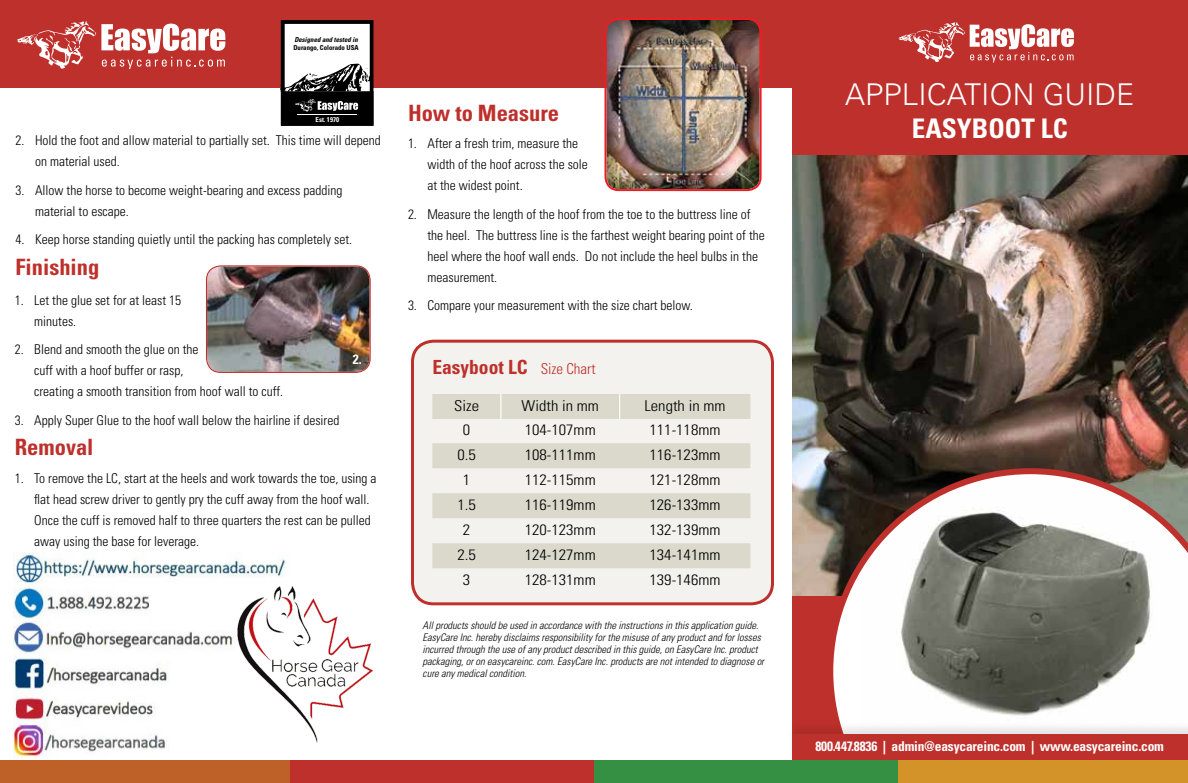
<style>
.page{position:relative;width:1188px;height:783px;background:#fff}
.page>*{position:absolute;margin:0;border:0;box-sizing:border-box;transform-origin:0 0}
.t1{font:300 30px "Univers LT Std";color:#fff}
.t2{font:700 condensed 27px "Univers LT Std";color:#fff}
.t3{font:700 condensed 22.5px "Univers LT Std";color:#be302b}
.t4{font:700 condensed 19.5px "Univers LT Std";color:#be302b}
.t5{font:300 condensed 15px "Univers LT Std";color:#000;scale:1.11 1}
.t6{font:300 condensed 13.5px/21px "Univers LT Std";color:#000}
.t7{font:700 condensed 13.5px "Univers LT Std";letter-spacing:-.015em;color:#fff}
.t8{font:italic 300 condensed 10.5px/12px "Univers";color:#000}
.t9{font:italic 700 condensed 6.9px "Univers LT Std";color:#000}
.t10{font:700 condensed 6.9px "Univers LT Std";color:#000}
.t11{font:700 condensed 6.9px "Univers LT Std";color:#fff}
.s1{font-weight:300;font-size:15px}
</style>
<div class="page">
<img style="left:792px;top:155px;width:396px;height:442px">
<div style="left:0;top:0;width:1188px;height:87px;background:#be302b"></div>
<div style="left:792px;top:46px;width:396px;height:109px;background:#be302b"></div>
<div style="left:792px;top:597px;width:396px;height:186px;background:#be302b"></div>
<img style="left:207px;top:267px;width:163px;height:105px">
<div style="left:206px;top:265px;width:165px;height:108px;border:1px solid #be302b;border-radius:14px"></div>
<div style="left:412px;top:341px;width:360px;height:263px;background:#f3f2ee;border-radius:21px"></div>
<div style="left:411px;top:340px;width:363px;height:265px;border:3px solid #be302b;border-radius:21px"></div>
<svg style="left:432px;top:394px;width:318px;height:174px;fill:#dad9cc"></svg>
<svg style="left:500px;top:394px;width:1px;height:25px"></svg>
<svg style="left:619px;top:394px;width:1px;height:25px"></svg>
<svg style="left:827px;top:468px;width:361px;height:253px"></svg>
<div style="left:787px;top:721px;width:401px;height:62px;background:#000;opacity:.1"></div>
<div style="left:792px;top:735px;width:396px;height:48px;background:#be302b"></div>
<div style="left:0;top:761px;width:290px;height:22px;background:#bd6128"></div>
<div style="left:290px;top:761px;width:305px;height:22px;background:#be302b"></div>
<div style="left:595px;top:761px;width:303px;height:22px;background:#369044"></div>
<div style="left:898px;top:761px;width:290px;height:22px;background:#d49329"></div>
<svg style="left:17px;top:21px;width:208px;height:48px"></svg>
<svg style="left:898px;top:22px;width:176px;height:40px"></svg>
<svg style="left:281px;top:20px;width:93px;height:106px"></svg>
<img style="left:607px;top:21px;width:152px;height:167px">
<div style="left:604px;top:18px;width:158px;height:173px;border:2px solid #ed1d24;border-radius:13px"></div>
<div style="left:348px;top:350px;width:18px;height:18px;background:#000;opacity:.75"></div>
<img style="left:13px;top:552px;width:275px;height:206px">
<img style="left:214px;top:575px;width:159px;height:178px">
<p class="t9" style="left:294px;top:35px;width:65px">Designed and tested in</p>
<p class="t10" style="left:293px;top:44px;width:67px">Durango, Colorado USA</p>
<p class="t11" style="left:316px;top:116px;width:25px">Est. 1970</p>
<p class="t6" style="left:35px;top:130px;width:347px;text-indent:-19px">2. Hold the foot and allow material to partially set. This time will depend on material used.</p>
<p class="t6" style="left:35px;top:180px;width:309px;text-indent:-19px">3. Allow the horse to become weight-bearing and excess padding material to escape.</p>
<p class="t6" style="left:16px;top:229px;width:338px">4. Keep horse standing quietly until the packing has completely set.</p>
<h3 class="t3" style="left:16px;top:253px;width:85px">Finishing</h3>
<p class="t6" style="left:34px;top:289px;width:148px;text-indent:-19px">1. Let the glue set for at least 15 minutes.</p>
<p class="t6" style="left:34px;top:339px;width:250px;text-indent:-19px">2. Blend and smooth the glue on the<br>cuff with a hoof buffer or rasp,<br>creating a smooth transition from hoof wall to cuff.</p>
<p class="t6" style="left:15px;top:409px;width:326px">3. Apply Super Glue to the hoof wall below the hairline if desired</p>
<h3 class="t3" style="left:15px;top:434px;width:80px">Removal</h3>
<p class="t6" style="left:34px;top:468px;width:344px;text-indent:-19px">1. To remove the LC, start at the heels and work towards the toe, using a flat head screw driver to gently pry the cuff away from the hoof wall.<br>Once the cuff is removed half to three quarters the rest can be pulled away using the base for leverage.</p>
<p class="t7" style="left:353px;top:351px;width:10px">2.</p>
<h3 class="t3" style="left:408px;top:99px;width:153px">How to Measure</h3>
<p class="t6" style="left:427px;top:133px;width:162px;text-indent:-19px">1. After a fresh trim, measure the width of the hoof across the sole at the widest point.</p>
<p class="t6" style="left:427px;top:204px;width:339px;text-indent:-19px">2. Measure the length of the hoof from the toe to the buttress line of the heel. The buttress line is the farthest weight bearing point of the heel where the hoof wall ends. Do not include the heel bulbs in the measurement.</p>
<p class="t6" style="left:408px;top:295px;width:286px">3. Compare your measurement with the size chart below.</p>
<h3 class="t4" style="left:432px;top:355px;width:165px">Easyboot LC <span class="s1">Size Chart</span></h3>
<p class="t5" style="left:454px;top:397px;width:24px">Size</p>
<p class="t5" style="left:522px;top:397px;width:71px">Width in mm</p>
<p class="t5" style="left:645px;top:397px;width:74px">Length in mm</p>
<p class="t5" style="left:463px;top:421px;width:8px">0</p>
<p class="t5" style="left:525px;top:421px;width:65px">104-107mm</p>
<p class="t5" style="left:650px;top:421px;width:65px">111-118mm</p>
<p class="t5" style="left:457px;top:446px;width:18px">0.5</p>
<p class="t5" style="left:525px;top:446px;width:65px">108-111mm</p>
<p class="t5" style="left:650px;top:446px;width:65px">116-123mm</p>
<p class="t5" style="left:463px;top:471px;width:8px">1</p>
<p class="t5" style="left:525px;top:471px;width:65px">112-115mm</p>
<p class="t5" style="left:650px;top:471px;width:65px">121-128mm</p>
<p class="t5" style="left:457px;top:496px;width:18px">1.5</p>
<p class="t5" style="left:525px;top:496px;width:65px">116-119mm</p>
<p class="t5" style="left:650px;top:496px;width:65px">126-133mm</p>
<p class="t5" style="left:463px;top:521px;width:8px">2</p>
<p class="t5" style="left:525px;top:521px;width:65px">120-123mm</p>
<p class="t5" style="left:650px;top:521px;width:65px">132-139mm</p>
<p class="t5" style="left:457px;top:546px;width:18px">2.5</p>
<p class="t5" style="left:525px;top:546px;width:65px">124-127mm</p>
<p class="t5" style="left:650px;top:546px;width:65px">134-141mm</p>
<p class="t5" style="left:463px;top:571px;width:8px">3</p>
<p class="t5" style="left:525px;top:571px;width:65px">128-131mm</p>
<p class="t5" style="left:650px;top:571px;width:65px">139-146mm</p>
<p class="t8" style="left:423px;top:619px;width:343px">All products should be used in accordance with the instructions in this application guide.<br>EasyCare Inc. hereby disclaims responsibility for the misuse of any product and for losses incurred through the use of any product described in this guide, on EasyCare Inc. product packaging, or on easycareinc. com. EasyCare Inc. products are not intended to diagnose or cure any medical condition.</p>
<h1 class="t1" style="left:845px;top:77px;width:291px">APPLICATION GUIDE</h1>
<h2 class="t2" style="left:912px;top:112px;width:158px">EASYBOOT LC</h2>
<p class="t7" style="left:815px;top:738px;width:350px">800.447.8836 | admin@easycareinc.com | www.easycareinc.com</p>
</div>
